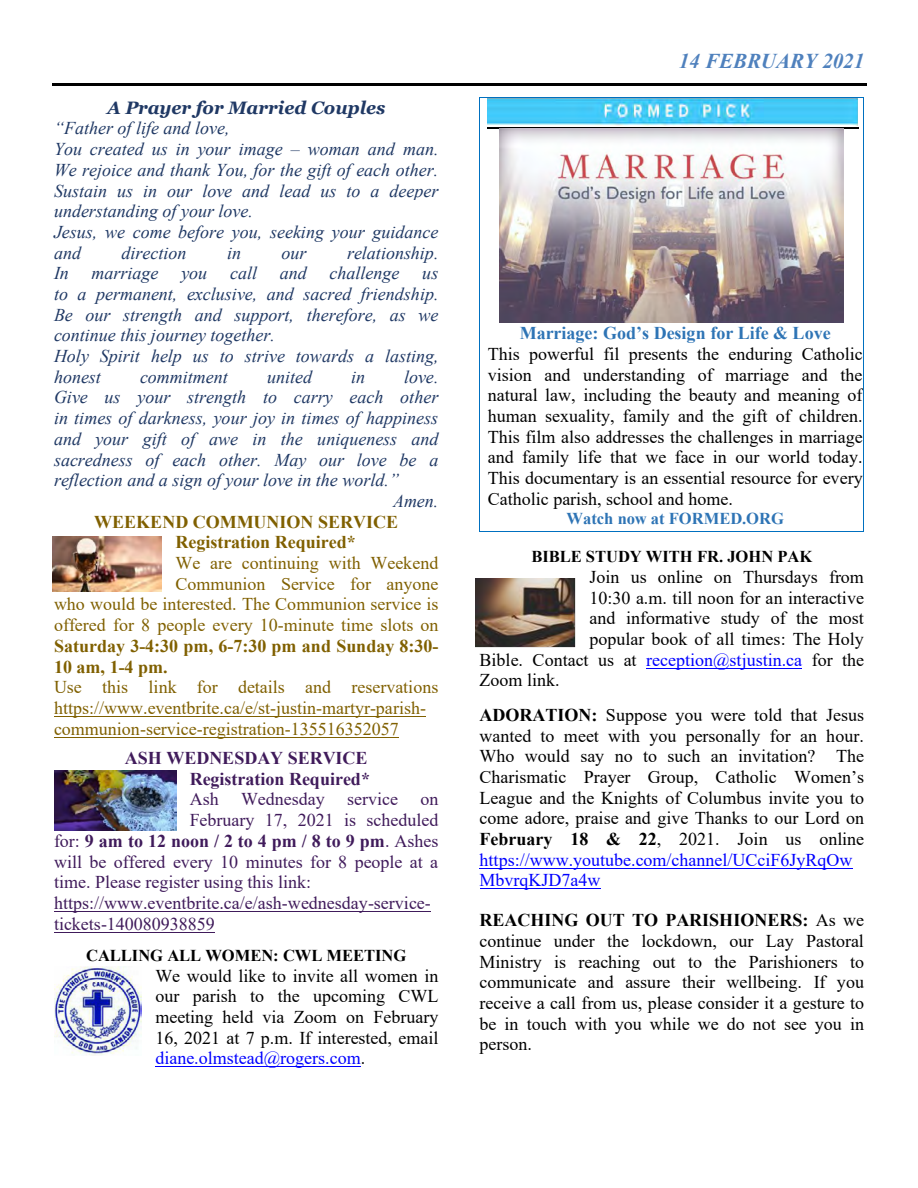
<style>
.page{position:relative;width:918px;height:1188px;background:#fff}
.page>*{position:absolute;margin:0;border:0;box-sizing:border-box;transform-origin:0 0}
.t1{font:italic 700 21px "Times New Roman";letter-spacing:-.005em;color:#4f81bd}
.t2{font:18px/20.7px "Times New Roman";color:#000;text-align:justify}
.t3{font:italic 18px/20.7px "Times New Roman";color:#1f3864}
.t4{font:18px/20.7px "Times New Roman";color:#806000;text-align:right}
.t5{font:18px "Times New Roman";color:#401b5b}
.t6{font:700 18px/20.7px "Times New Roman";color:#806000}
.t7{font:700 18px/20.7px "Times New Roman";color:#401b5b;text-align:right}
.t8{font:700 18px "Times New Roman";color:#2e74b5}
.t9{font:italic 700 18px "Georgia";color:#1f3864}
.t10{font:700 16.5px "Times New Roman";color:#000}
.t11{font:700 16.5px "Times New Roman";color:#2e74b5}
.s1{font-weight:400}
.s2{color:#00f}
.s3{font-weight:700}
</style>
<div class="page">
<hr style="left:52px;top:83px;width:814px;height:2px;background:#000">
<img style="left:52px;top:537px;width:110px;height:54px">
<img style="left:54px;top:771px;width:122px;height:60px">
<img style="left:476px;top:579px;width:100px;height:68px">
<img style="left:54px;top:967px;width:88px;height:88px">
<hr style="left:54px;top:716px;width:372px;height:1px;background:#806000">
<hr style="left:54px;top:737px;width:345px;height:1px;background:#806000">
<hr style="left:54px;top:911px;width:377px;height:1px;background:#401b5b">
<hr style="left:54px;top:932px;width:161px;height:1px;background:#401b5b">
<hr style="left:155px;top:1066px;width:206px;height:1px;background:#00f">
<img style="left:488px;top:98px;width:370px;height:28px">
<hr style="left:488px;top:127px;width:371px;height:2px;background:#000">
<img style="left:500px;top:129px;width:344px;height:193px">
<hr style="left:480px;top:97px;width:384px;height:1px;background:#0070c0">
<hr style="left:480px;top:98px;width:1px;height:433px;background:#0070c0">
<hr style="left:480px;top:531px;width:384px;height:1px;background:#0070c0">
<hr style="left:864px;top:98px;width:1px;height:433px;background:#0070c0">
<hr style="left:646px;top:668px;width:156px;height:1px;background:#00f">
<hr style="left:480px;top:868px;width:373px;height:1px;background:#00f">
<hr style="left:480px;top:888px;width:120px;height:1px;background:#00f">
<p class="t9" style="left:107px;top:96px;width:280px">A Prayer for Married Couples</p>
<p class="t3" style="left:54px;top:118px;width:386px">“Father of life and love,<br>You created us in your image – woman and man.<br>We rejoice and thank You, for the gift of each other.<br>Sustain us in our love and lead us to a deeper understanding of your love.<br>Jesus, we come before you, seeking your guidance and</p>
<p class="t3" style="left:121px;top:242px;width:67px">direction</p>
<p class="t3" style="left:227px;top:242px;width:16px">in</p>
<p class="t3" style="left:282px;top:242px;width:27px">our</p>
<p class="t3" style="left:347px;top:242px;width:93px">relationship.</p>
<p class="t3" style="left:54px;top:263px;width:16px">In</p>
<p class="t3" style="left:92px;top:263px;width:68px">marriage</p>
<p class="t3" style="left:181px;top:263px;width:27px">you</p>
<p class="t3" style="left:230px;top:263px;width:28px">call</p>
<p class="t3" style="left:280px;top:263px;width:28px">and</p>
<p class="t3" style="left:329px;top:263px;width:72px">challenge</p>
<p class="t3" style="left:54px;top:263px;width:386px;text-indent:368px">us to a permanent, exclusive, and sacred friendship.<br>Be our strength and support, therefore, as we continue this journey together.<br>Holy Spirit help us to strive towards a lasting, honest</p>
<p class="t3" style="left:140px;top:366px;width:89px">commitment</p>
<p class="t3" style="left:267px;top:366px;width:46px">united</p>
<p class="t3" style="left:351px;top:366px;width:16px">in</p>
<p class="t3" style="left:404px;top:366px;width:36px">love.</p>
<p class="t3" style="left:54px;top:387px;width:386px">Give us your strength to carry each other</p>
<p class="t3" style="left:54px;top:407px;width:386px">in times of darkness, your joy in times of happiness</p>
<p class="t3" style="left:54px;top:428px;width:386px">and your gift of awe in the uniqueness and</p>
<p class="t3" style="left:54px;top:449px;width:386px">sacredness of each other. May our love be a</p>
<p class="t3" style="left:54px;top:469px;width:347px">reflection and a sign of your love in the world.”</p>
<p class="t3" style="left:393px;top:490px;width:47px">Amen.</p>
<p class="t6" style="left:176px;top:511px;width:224px;text-indent:-81px">WEEKEND COMMUNION SERVICE<br>Registration Required*</p>
<p class="t4" style="left:54px;top:552px;width:386px">We are continuing with Weekend<br>Communion Service for anyone<br>who would be interested. The Communion service is offered for 8 people every 10-minute time slots on</p>
<p class="t6" style="left:54px;top:635px;width:386px">Saturday 3-4:30 pm, 6-7:30 pm and Sunday 8:30-<br>10 am, 1-4 pm.</p>
<p class="t4" style="left:54px;top:676px;width:386px;text-align:left">Use this link for details and reservations https://www.eventbrite.ca/e/st-justin-martyr-parish&shy;communion-service-registration-135516352057</p>
<p class="t7" style="left:125px;top:747px;width:247px">ASH WEDNESDAY SERVICE<br>Registration Required*</p>
<p class="t5" style="left:190px;top:787px;width:250px">Ash Wednesday service on</p>
<p class="t5" style="left:190px;top:807px;width:250px">February 17, 2021 is scheduled</p>
<p class="t7" style="left:54px;top:830px;width:386px"><span class="s1">for:</span> 9 am to 12 noon / 2 to 4 pm / 8 to 9 pm<span class="s1">. Ashes</span></p>
<p class="t5" style="left:54px;top:849px;width:386px">will be offered every 10 minutes for 8 people at a</p>
<p class="t5" style="left:54px;top:870px;width:259px">time. Please register using this link:</p>
<p class="t5" style="left:54px;top:890px;width:378px">https://www.eventbrite.ca/e/ash-wednesday-service-</p>
<p class="t5" style="left:54px;top:911px;width:162px">tickets-140080938859</p>
<p class="t10" style="left:86px;top:944px;width:322px">CALLING ALL WOMEN: CWL MEETING</p>
<p class="t2" style="left:155px;top:965px;width:285px">We would like to invite all women in our parish to the upcoming CWL meeting held via Zoom on February 16, 2021 at 7 p.m. If interested, email <span class="s2">diane.olmstead@rogers.com</span>.</p>
<p class="t1" style="left:679px;top:47px;width:187px">14 FEBRUARY 2021</p>
<p class="t8" style="left:520px;top:320px;width:312px">Marriage: God’s Design for Life &amp; Love</p>
<p class="t2" style="left:488px;top:343px;width:377px">This powerful fil presents the enduring Catholic vision and understanding of marriage and the natural law, including the beauty and meaning of human sexuality, family and the gift of children.<br>This film also addresses the challenges in marriage and family life that we face in our world today.<br>This documentary is an essential resource for every Catholic parish, school and home.</p>
<p class="t11" style="left:567px;top:507px;width:219px">Watch now at FORMED.ORG</p>
<p class="t10" style="left:531px;top:545px;width:282px">BIBLE STUDY WITH FR. JOHN PAK</p>
<p class="t2" style="left:590px;top:566px;width:276px">Join us online on Thursdays from</p>
<p class="t2" style="left:590px;top:587px;width:276px">10:30 a.m. till noon for an interactive</p>
<p class="t2" style="left:590px;top:607px;width:276px">and informative study of the most</p>
<p class="t2" style="left:590px;top:628px;width:276px">popular book of all times: The Holy</p>
<p class="t2" style="left:480px;top:649px;width:386px">Bible. Contact us at <span class="s2">reception@stjustin.ca</span> for the</p>
<p class="t2" style="left:480px;top:669px;width:82px">Zoom link.</p>
<p class="t2" style="left:480px;top:704px;width:386px;text-align:left"><span class="s3">ADORATION:</span> Suppose you were told that Jesus wanted to meet with you personally for an hour.<br>Who would say no to such an invitation? The Charismatic Prayer Group, Catholic Women’s League and the Knights of Columbus invite you to come adore, praise and give Thanks to our Lord on <span class="s3">February 18 &amp; 22</span>, 2021. Join us online <span class="s2">https://www.youtube.com/channel/UCciF6JyRqOw MbvrqKJD7a4w</span></p>
<p class="t2" style="left:480px;top:909px;width:386px"><span class="s3">REACHING OUT TO PARISHIONERS:</span> As we continue under the lockdown, our Lay Pastoral Ministry is reaching out to the Parishioners to communicate and assure their wellbeing. If you receive a call from us, please consider it a gesture to be in touch with you while we do not see you in person.</p>
</div>
